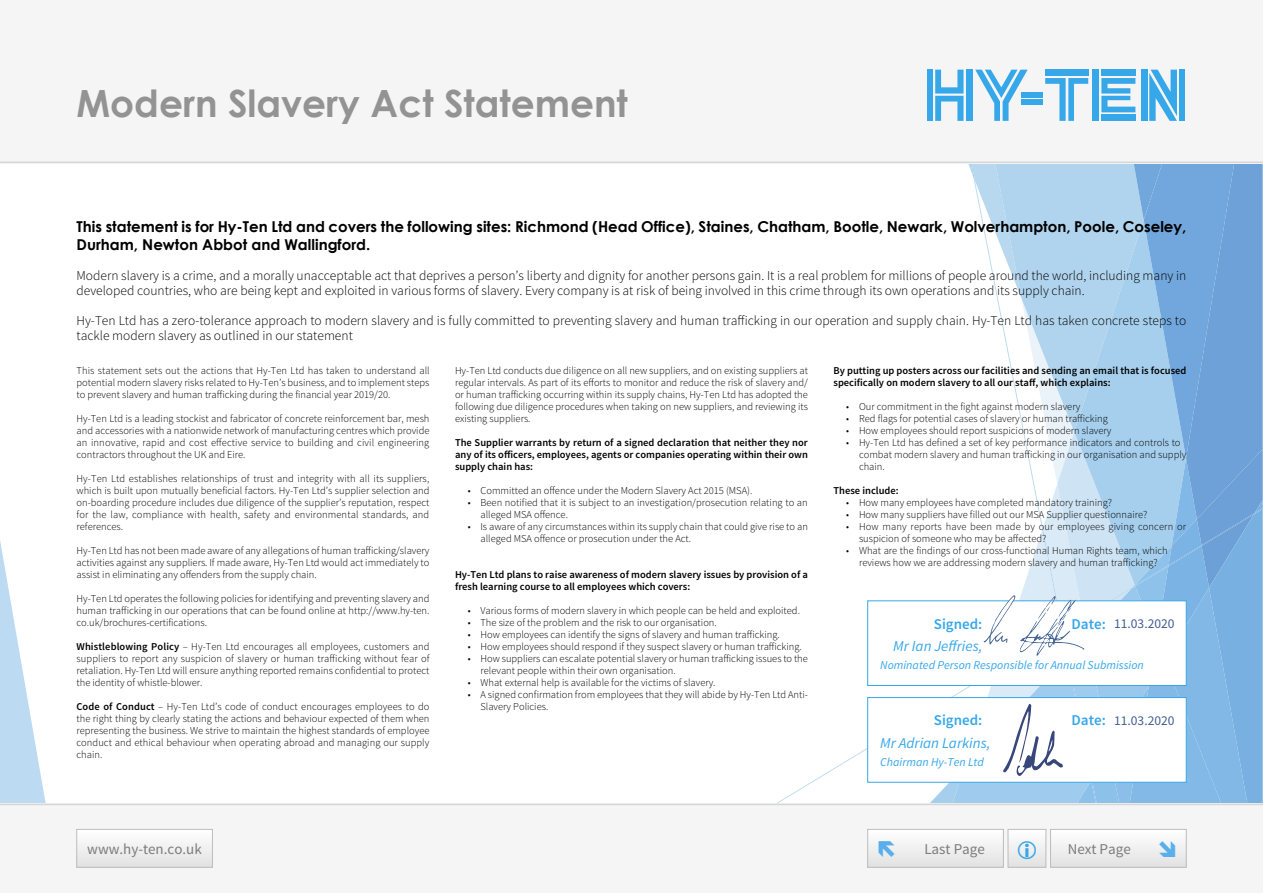
<style>
.page{position:relative;width:1263px;height:893px;background:#fff}
.page>*{position:absolute;margin:0;border:0;box-sizing:border-box;transform-origin:0 0}
.t1{font:700 37.5px "Century Gothic";color:#939393}
.t2{font:700 15px/18px "Century Gothic";color:#000}
.t3{font:15px "Source Sans Pro";color:#7c7c7c}
.t4{font:italic 15px "Source Sans Pro";color:#36a7e9}
.t5{font:600 15px "Source Sans Pro";color:#36a7e9}
.t6{font:300 13.5px/15px "Source Sans Pro";color:#000}
.t7{font:13.5px "Source Sans Pro";color:#425e91}
.t8{font:italic 12px "Source Sans Pro";color:#36a7e9}
.t9{font:300 10.5px/12px "Source Sans Pro";color:#000;text-align:justify}
.t10{font:600 10.5px/12px "Source Sans Pro";color:#000}
.s1{font-weight:600}
</style>
<div class="page">
<svg style="left:0;top:541px;width:46px;height:263px"></svg>
<div style="left:0;top:0;width:1263px;height:163px;background:#f5f5f5"></div>
<hr style="left:0;top:162px;width:1263px;height:1px;background:#d6d6d6">
<div style="left:927px;top:70px;width:5px;height:51px;background:#36a7e9"></div>
<svg style="left:935px;top:70px;width:28px;height:51px"></svg>
<div style="left:966px;top:70px;width:6px;height:51px;background:#36a7e9"></div>
<svg style="left:975px;top:70px;width:53px;height:51px"></svg>
<div style="left:1021px;top:92px;width:21px;height:5px;background:#36a7e9"></div>
<div style="left:1021px;top:99px;width:21px;height:6px;background:#36a7e9"></div>
<div style="left:1045px;top:70px;width:43px;height:6px;background:#36a7e9"></div>
<svg style="left:1045px;top:78px;width:43px;height:43px"></svg>
<div style="left:1093px;top:70px;width:6px;height:51px;background:#36a7e9"></div>
<div style="left:1101px;top:70px;width:34px;height:6px;background:#36a7e9"></div>
<svg style="left:1101px;top:78px;width:34px;height:34px"></svg>
<div style="left:1101px;top:115px;width:34px;height:6px;background:#36a7e9"></div>
<div style="left:1141px;top:70px;width:6px;height:51px;background:#36a7e9"></div>
<svg style="left:1149px;top:70px;width:28px;height:51px"></svg>
<div style="left:1179px;top:70px;width:6px;height:51px;background:#36a7e9"></div>
<div style="left:0;top:804px;width:1263px;height:89px;background:#f5f5f5"></div>
<hr style="left:0;top:804px;width:1263px;height:1px;background:#d6d6d6">
<div style="left:77px;top:829px;width:135px;height:38px;background:linear-gradient(to right,#f1f1f1,#f1f1f1)"></div>
<div style="left:77px;top:829px;width:136px;height:38px;border:1px solid #bcbcbc"></div>
<svg style="left:1010px;top:856px;width:34px;height:9px"></svg>
<div style="left:1008px;top:829px;width:38px;height:38px;border:1px solid #bcbcbc"></div>
<div style="left:868px;top:829px;width:135px;height:38px;background:linear-gradient(to right,#f1f1f1,#f1f1f1)"></div>
<div style="left:867px;top:829px;width:136px;height:38px;border:1px solid #bcbcbc"></div>
<div style="left:1050px;top:829px;width:136px;height:38px;background:linear-gradient(to right,#f1f1f1,#f1f1f1)"></div>
<div style="left:1050px;top:829px;width:136px;height:38px;border:1px solid #bcbcbc"></div>
<svg style="left:769px;top:163px;width:494px;height:641px"></svg>
<svg style="left:879px;top:841px;width:15px;height:16px"></svg>
<svg style="left:1018px;top:856px;width:18px;height:4px"></svg>
<svg style="left:1159px;top:841px;width:16px;height:16px"></svg>
<h1 class="t1" style="left:77px;top:80px;width:553px">Modern Slavery Act Statement</h1>
<h2 class="t2" style="left:77px;top:218px;width:1111px">This statement is for Hy-Ten Ltd and covers the following sites: Richmond (Head Office), Staines, Chatham, Bootle, Newark, Wolverhampton, Poole, Coseley,<br>Durham, Newton Abbot and Wallingford.</h2>
<p class="t6" style="left:77px;top:268px;width:1111px">Modern slavery is a crime, and a morally unacceptable act that deprives a person’s liberty and dignity for another persons gain. It is a real problem for millions of people around the world, including many in developed countries, who are being kept and exploited in various forms of slavery. Every company is at risk of being involved in this crime through its own operations and its supply chain.</p>
<p class="t6" style="left:77px;top:313px;width:1111px">Hy-Ten Ltd has a zero-tolerance approach to modern slavery and is fully committed to preventing slavery and human trafficking in our operation and supply chain. Hy-Ten Ltd has taken concrete steps to tackle modern slavery as outlined in our statement</p>
<p class="t9" style="left:77px;top:364px;width:355px">This statement sets out the actions that Hy-Ten Ltd has taken to understand all potential modern slavery risks related to Hy-Ten’s business, and to implement steps to prevent slavery and human trafficking during the financial year 2019/20.</p>
<p class="t9" style="left:77px;top:412px;width:354px">Hy-Ten Ltd is a leading stockist and fabricator of concrete reinforcement bar, mesh and accessories with a nationwide network of manufacturing centres which provide an innovative, rapid and cost effective service to building and civil engineering contractors throughout the UK and Eire.</p>
<p class="t9" style="left:77px;top:472px;width:354px">Hy-Ten Ltd establishes relationships of trust and integrity with all its suppliers, which is built upon mutually beneficial factors. Hy-Ten Ltd’s supplier selection and on-boarding procedure includes due diligence of the supplier’s reputation, respect for the law, compliance with health, safety and environmental standards, and references.</p>
<p class="t9" style="left:77px;top:544px;width:354px">Hy-Ten Ltd has not been made aware of any allegations of human trafficking/slavery activities against any suppliers. If made aware, Hy-Ten Ltd would act immediately to assist in eliminating any offenders from the supply chain.</p>
<p class="t9" style="left:77px;top:592px;width:354px">Hy-Ten Ltd operates the following policies for identifying and preventing slavery and human trafficking in our operations that can be found online at http://www.hy-ten. co.uk/brochures-certifications.</p>
<p class="t9" style="left:77px;top:640px;width:354px"><span class="s1">Whistleblowing Policy</span> – Hy-Ten Ltd encourages all employees, customers and suppliers to report any suspicion of slavery or human trafficking without fear of retaliation. Hy-Ten Ltd will ensure anything reported remains confidential to protect the identity of whistle-blower.</p>
<p class="t9" style="left:77px;top:700px;width:354px"><span class="s1">Code of Conduct</span> – Hy-Ten Ltd’s code of conduct encourages employees to do the right thing by clearly stating the actions and behaviour expected of them when representing the business. We strive to maintain the highest standards of employee conduct and ethical behaviour when operating abroad and managing our supply chain.</p>
<p class="t9" style="left:455px;top:364px;width:354px">Hy-Ten Ltd conducts due diligence on all new suppliers, and on existing suppliers at regular intervals. As part of its efforts to monitor and reduce the risk of slavery and/ or human trafficking occurring within its supply chains, Hy-Ten Ltd has adopted the following due diligence procedures when taking on new suppliers, and reviewing its existing suppliers.</p>
<p class="t10" style="left:455px;top:436px;width:354px;text-align:justify">The Supplier warrants by return of a signed declaration that neither they nor any of its officers, employees, agents or companies operating within their own supply chain has:</p>
<p class="t9" style="left:468px;top:484px;width:286px">• Committed an offence under the Modern Slavery Act 2015 (MSA).</p>
<p class="t9" style="left:480px;top:496px;width:329px;text-indent:-13px">• Been notified that it is subject to an investigation/prosecution relating to an alleged MSA offence.</p>
<p class="t9" style="left:480px;top:520px;width:329px;text-indent:-13px">• Is aware of any circumstances within its supply chain that could give rise to an alleged MSA offence or prosecution under the Act.</p>
<p class="t10" style="left:455px;top:568px;width:354px">Hy-Ten Ltd plans to raise awareness of modern slavery issues by provision of a fresh learning course to all employees which covers:</p>
<p class="t9" style="left:468px;top:604px;width:334px">• Various forms of modern slavery in which people can be held and exploited.</p>
<p class="t9" style="left:468px;top:616px;width:251px">• The size of the problem and the risk to our organisation.</p>
<p class="t9" style="left:468px;top:628px;width:313px">• How employees can identify the signs of slavery and human trafficking.</p>
<p class="t9" style="left:468px;top:640px;width:336px">• How employees should respond if they suspect slavery or human trafficking.</p>
<p class="t9" style="left:480px;top:652px;width:329px;text-indent:-13px">• How suppliers can escalate potential slavery or human trafficking issues to the relevant people within their own organisation.</p>
<p class="t9" style="left:468px;top:676px;width:249px">• What external help is available for the victims of slavery.</p>
<p class="t9" style="left:480px;top:688px;width:329px;text-indent:-13px">• A signed confirmation from employees that they will abide by Hy-Ten Ltd Anti-<br>Slavery Policies.</p>
<p class="t10" style="left:833px;top:364px;width:354px">By putting up posters across our facilities and sending an email that is focused specifically on modern slavery to all our staff, which explains:</p>
<p class="t9" style="left:846px;top:400px;width:236px">• Our commitment in the fight against modern slavery</p>
<p class="t9" style="left:846px;top:412px;width:263px">• Red flags for potential cases of slavery or human trafficking</p>
<p class="t9" style="left:846px;top:424px;width:267px">• How employees should report suspicions of modern slavery</p>
<p class="t9" style="left:859px;top:436px;width:329px;text-align:left;text-indent:-13px">• Hy-Ten Ltd has defined a set of key performance indicators and controls to combat modern slavery and human trafficking in our organisation and supply chain.</p>
<p class="t10" style="left:833px;top:484px;width:67px">These include:</p>
<p class="t9" style="left:846px;top:496px;width:267px">• How many employees have completed mandatory training?</p>
<p class="t9" style="left:846px;top:508px;width:303px">• How many suppliers have filled out our MSA Supplier questionnaire?</p>
<p class="t9" style="left:859px;top:520px;width:329px;text-indent:-13px">• How many reports have been made by our employees giving concern or suspicion of someone who may be affected?</p>
<p class="t9" style="left:846px;top:544px;width:323px;text-align:center">• What are the findings of our cross-functional Human Rights team, which reviews how we are addressing modern slavery and human trafficking?</p>
<h2 class="t5" style="left:934px;top:614px;width:50px">Signed:</h2>
<h2 class="t5" style="left:1071px;top:614px;width:36px">Date:</h2>
<h2 class="t4" style="left:893px;top:637px;width:91px">Mr Ian Jeffries,</h2>
<p class="t8" style="left:880px;top:658px;width:265px">Nominated Person Responsible for Annual Submission</p>
<p class="t7" style="left:1114px;top:615px;width:62px">11.03.2020</p>
<h2 class="t5" style="left:934px;top:711px;width:50px">Signed:</h2>
<h2 class="t5" style="left:1071px;top:711px;width:36px">Date:</h2>
<h2 class="t4" style="left:880px;top:733px;width:112px">Mr Adrian Larkins,</h2>
<p class="t8" style="left:880px;top:754px;width:105px">Chairman Hy-Ten Ltd</p>
<p class="t7" style="left:1114px;top:712px;width:62px">11.03.2020</p>
<h2 class="t3" style="left:87px;top:840px;width:116px">www.hy-ten.co.uk</h2>
<h2 class="t3" style="left:924px;top:840px;width:62px">Last Page</h2>
<h2 class="t3" style="left:1068px;top:840px;width:65px">Next Page</h2>
</div>
